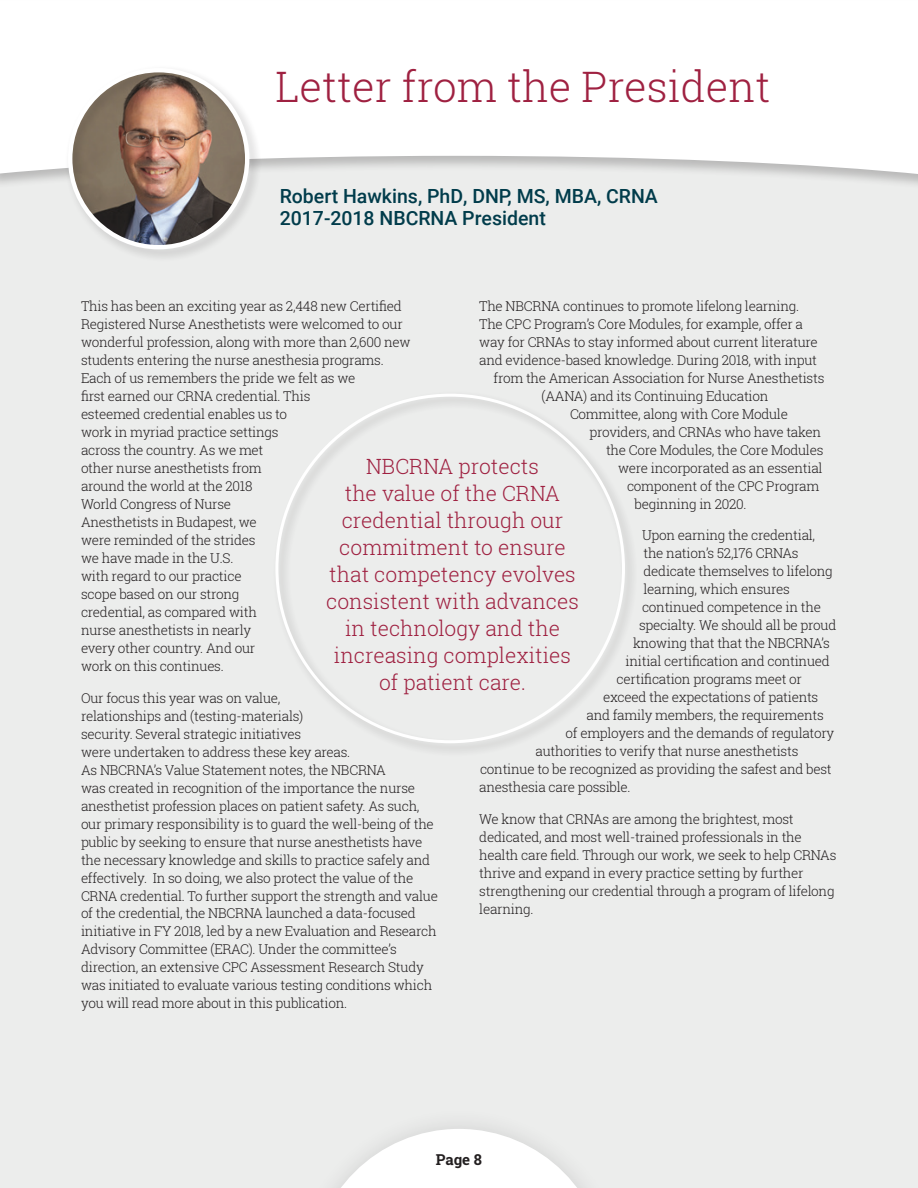
<style>
.page{position:relative;width:918px;height:1188px;background:#fff}
.page>*{position:absolute;margin:0;border:0;box-sizing:border-box;transform-origin:0 0}
.t1{font:300 42px "Roboto Slab";color:#9f2141}
.t2{font:300 21px/27px "Roboto Slab";color:#9f2141;text-align:center}
.t3{font:500 19.5px/22.5px "Roboto";color:#013c4b}
.t4{font:700 15px "Roboto Slab";color:#231f20}
.t5{font:300 13.5px/18px "Roboto Slab";letter-spacing:-.02em;color:#231f20}
</style>
<div class="page">
<div style="left:0;top:190px;width:918px;height:998px;background:#ecedec"></div>
<div style="left:289px;top:1107px;width:340px;height:81px;background:#ecedec"></div>
<svg style="left:337px;top:1129px;width:245px;height:59px"></svg>
<div style="left:0;top:0;width:918px;height:190px;background:#231f20;opacity:.25"></div>
<svg style="left:0;top:1px;width:918px;height:174px"></svg>
<div style="left:272px;top:390px;width:366px;height:366px;background:#ecedec"></div>
<div style="left:64px;top:64px;width:198px;height:198px;background:#231f20;opacity:.25"></div>
<div style="left:68px;top:68px;width:181px;height:181px;border:4px solid #fff;border-radius:50%"></div>
<h1 class="t1" style="left:275px;top:58px;width:497px">Letter from the President</h1>
<h3 class="t3" style="left:280px;top:184px;width:380px">Robert Hawkins, PhD, DNP, MS, MBA, CRNA<br>2017-2018 NBCRNA President</h3>
<p class="t5" style="left:479px;top:297px;width:321px">The NBCRNA continues to promote lifelong learning.</p>
<p class="t5" style="left:479px;top:315px;width:325px">The CPC Program’s Core Modules, for example, offer a</p>
<p class="t5" style="left:479px;top:333px;width:340px">way for CRNAs to stay informed about current literature</p>
<p class="t5" style="left:479px;top:351px;width:339px">and evidence-based knowledge. During 2018, with input</p>
<p class="t5" style="left:494px;top:369px;width:332px">from the American Association for Nurse Anesthetists</p>
<p class="t5" style="left:542px;top:387px;width:229px">(AANA) and its Continuing Education</p>
<p class="t5" style="left:570px;top:405px;width:220px">Committee, along with Core Module</p>
<p class="t5" style="left:590px;top:423px;width:233px">providers, and CRNAs who have taken</p>
<p class="t5" style="left:606px;top:441px;width:219px">the Core Modules, the Core Modules</p>
<p class="t5" style="left:618px;top:459px;width:206px">were incorporated as an essential</p>
<p class="t5" style="left:627px;top:477px;width:194px">component of the CPC Program</p>
<p class="t5" style="left:635px;top:495px;width:114px">beginning in 2020.</p>
<p class="t5" style="left:642px;top:526px;width:175px">Upon earning the credential,</p>
<p class="t5" style="left:644px;top:544px;width:157px">the nation’s 52,176 CRNAs</p>
<p class="t5" style="left:644px;top:562px;width:191px">dedicate themselves to lifelong</p>
<p class="t5" style="left:644px;top:580px;width:148px">learning, which ensures</p>
<p class="t5" style="left:642px;top:598px;width:181px">continued competence in the</p>
<p class="t5" style="left:639px;top:616px;width:199px">specialty. We should all be proud</p>
<p class="t5" style="left:633px;top:634px;width:198px">knowing that that the NBCRNA’s</p>
<p class="t5" style="left:626px;top:652px;width:206px">initial certification and continued</p>
<p class="t5" style="left:617px;top:670px;width:187px">certification programs meet or</p>
<p class="t5" style="left:603px;top:688px;width:217px">exceed the expectations of patients</p>
<p class="t5" style="left:587px;top:706px;width:239px">and family members, the requirements</p>
<p class="t5" style="left:566px;top:724px;width:270px">of employers and the demands of regulatory</p>
<p class="t5" style="left:536px;top:742px;width:264px">authorities to verify that nurse anesthetists</p>
<p class="t5" style="left:480px;top:760px;width:353px">continue to be recognized as providing the safest and best</p>
<p class="t5" style="left:479px;top:778px;width:153px">anesthesia care possible.</p>
<p class="t5" style="left:479px;top:810px;width:359px">We know that CRNAs are among the brightest, most dedicated, and most well-trained professionals in the health care field. Through our work, we seek to help CRNAs thrive and expand in every practice setting by further strengthening our credential through a program of lifelong learning.</p>
<p class="t5" style="left:81px;top:297px;width:331px">This has been an exciting year as 2,448 new Certified Registered Nurse Anesthetists were welcomed to our wonderful profession, along with more than 2,600 new students entering the nurse anesthesia programs.<br>Each of us remembers the pride we felt as we<br>first earned our CRNA credential. This<br>esteemed credential enables us to<br>work in myriad practice settings<br>across the country. As we met<br>other nurse anesthetists from<br>around the world at the 2018<br>World Congress of Nurse<br>Anesthetists in Budapest, we<br>were reminded of the strides<br>we have made in the U.S.<br>with regard to our practice<br>scope based on our strong<br>credential, as compared with<br>nurse anesthetists in nearly<br>every other country. And our<br>work on this continues.</p>
<p class="t5" style="left:81px;top:688px;width:358px">Our focus this year was on value,<br>relationships and (testing-materials)<br>security. Several strategic initiatives<br>were undertaken to address these key areas.<br>As NBCRNA’s Value Statement notes, the NBCRNA<br>was created in recognition of the importance the nurse anesthetist profession places on patient safety. As such, our primary responsibility is to guard the well-being of the public by seeking to ensure that nurse anesthetists have the necessary knowledge and skills to practice safely and effectively. In so doing, we also protect the value of the CRNA credential. To further support the strength and value of the credential, the NBCRNA launched a data-focused initiative in FY 2018, led by a new Evaluation and Research Advisory Committee (ERAC). Under the committee’s direction, an extensive CPC Assessment Research Study was initiated to evaluate various testing conditions which you will read more about in this publication.</p>
<h2 class="t2" style="left:326px;top:452px;width:254px">NBCRNA protects<br>the value of the CRNA credential through our commitment to ensure that competency evolves consistent with advances in technology and the increasing complexities of patient care.</h2>
<p class="t4" style="left:436px;top:1149px;width:48px">Page 8</p>
</div>
